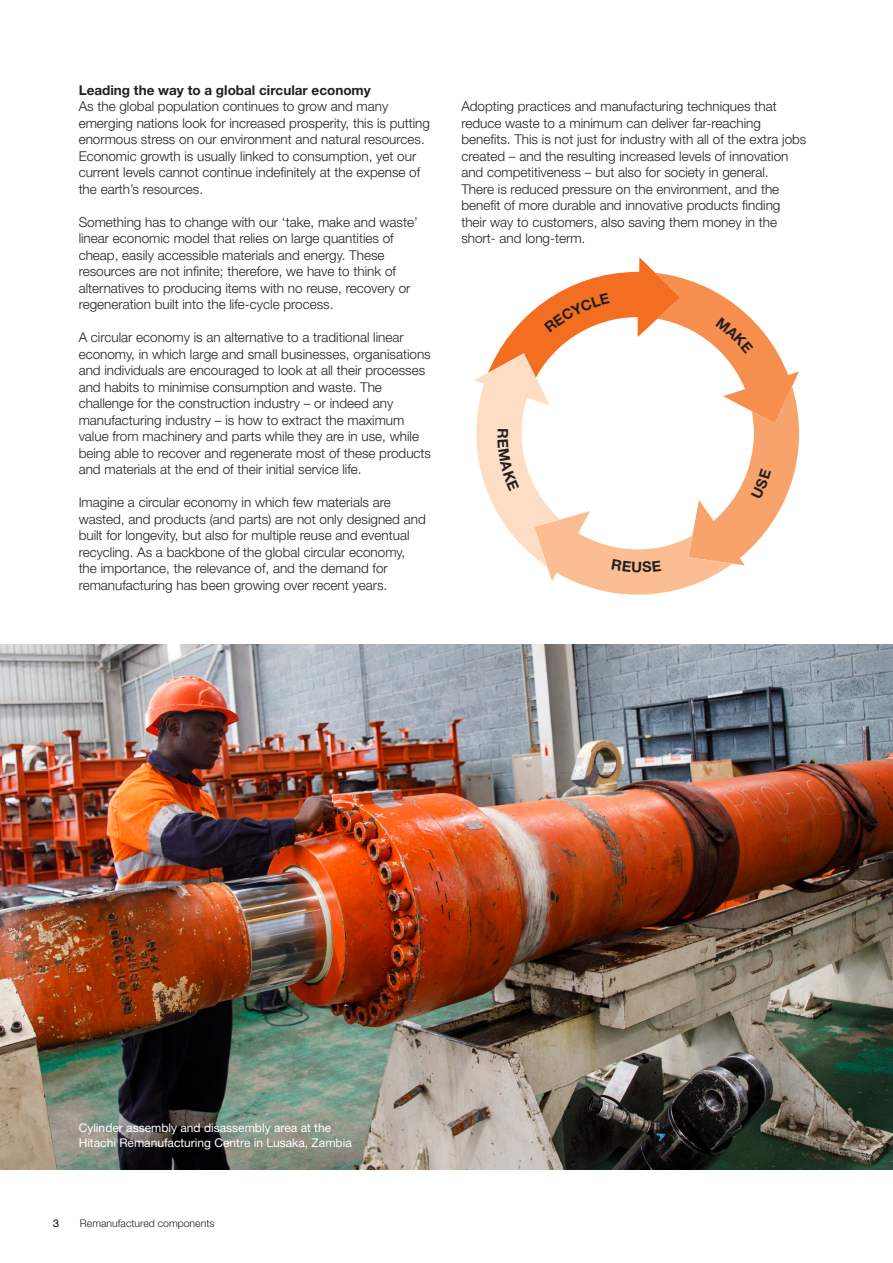
<style>
.page{position:relative;width:893px;height:1263px;background:#fff}
.page>*{position:absolute;margin:0;border:0;box-sizing:border-box;transform-origin:0 0}
.t1{font:300 13.5px/16.5px "Helvetica Neue LT Pro";color:#231f20}
.t2{font:700 13.5px "Helvetica Neue LT Pro";color:#231f20}
.t3{font:12px/15px "Helvetica Neue LT Pro";color:#fff}
.t4{font:300 10.5px "Helvetica Neue LT Pro";color:#231f20}
</style>
<div class="page">
<img style="left:0;top:644px;width:893px;height:525px">
<svg style="left:474px;top:257px;width:325px;height:338px"></svg>
<p class="t2" style="left:79px;top:82px;width:294px">Leading the way to a global circular economy</p>
<p class="t1" style="left:79px;top:98px;width:353px">As the global population continues to grow and many emerging nations look for increased prosperity, this is putting enormous stress on our environment and natural resources.<br>Economic growth is usually linked to consumption, yet our current levels cannot continue indefinitely at the expense of the earth’s resources.</p>
<p class="t1" style="left:79px;top:213px;width:341px">Something has to change with our ‘take, make and waste’ linear economic model that relies on large quantities of cheap, easily accessible materials and energy. These resources are not infinite; therefore, we have to think of alternatives to producing items with no reuse, recovery or regeneration built into the life-cycle process.</p>
<p class="t1" style="left:79px;top:329px;width:354px">A circular economy is an alternative to a traditional linear economy, in which large and small businesses, organisations and individuals are encouraged to look at all their processes and habits to minimise consumption and waste. The challenge for the construction industry – or indeed any manufacturing industry – is how to extract the maximum value from machinery and parts while they are in use, while being able to recover and regenerate most of these products and materials at the end of their initial service life.</p>
<p class="t1" style="left:79px;top:494px;width:349px">Imagine a circular economy in which few materials are wasted, and products (and parts) are not only designed and built for longevity, but also for multiple reuse and eventual recycling. As a backbone of the global circular economy, the importance, the relevance of, and the demand for remanufacturing has been growing over recent years.</p>
<p class="t1" style="left:461px;top:98px;width:347px">Adopting practices and manufacturing techniques that reduce waste to a minimum can deliver far-reaching benefits. This is not just for industry with all of the extra jobs created – and the resulting increased levels of innovation and competitiveness – but also for society in general.<br>There is reduced pressure on the environment, and the benefit of more durable and innovative products finding their way to customers, also saving them money in the short- and long-term.</p>
<p class="t3" style="left:79px;top:1120px;width:275px">Cylinder assembly and disassembly area at the<br>Hitachi Remanufacturing Centre in Lusaka, Zambia</p>
<p class="t4" style="left:53px;top:1217px;width:7px">3</p>
<p class="t4" style="left:80px;top:1217px;width:136px">Remanufactured components</p>
</div>
